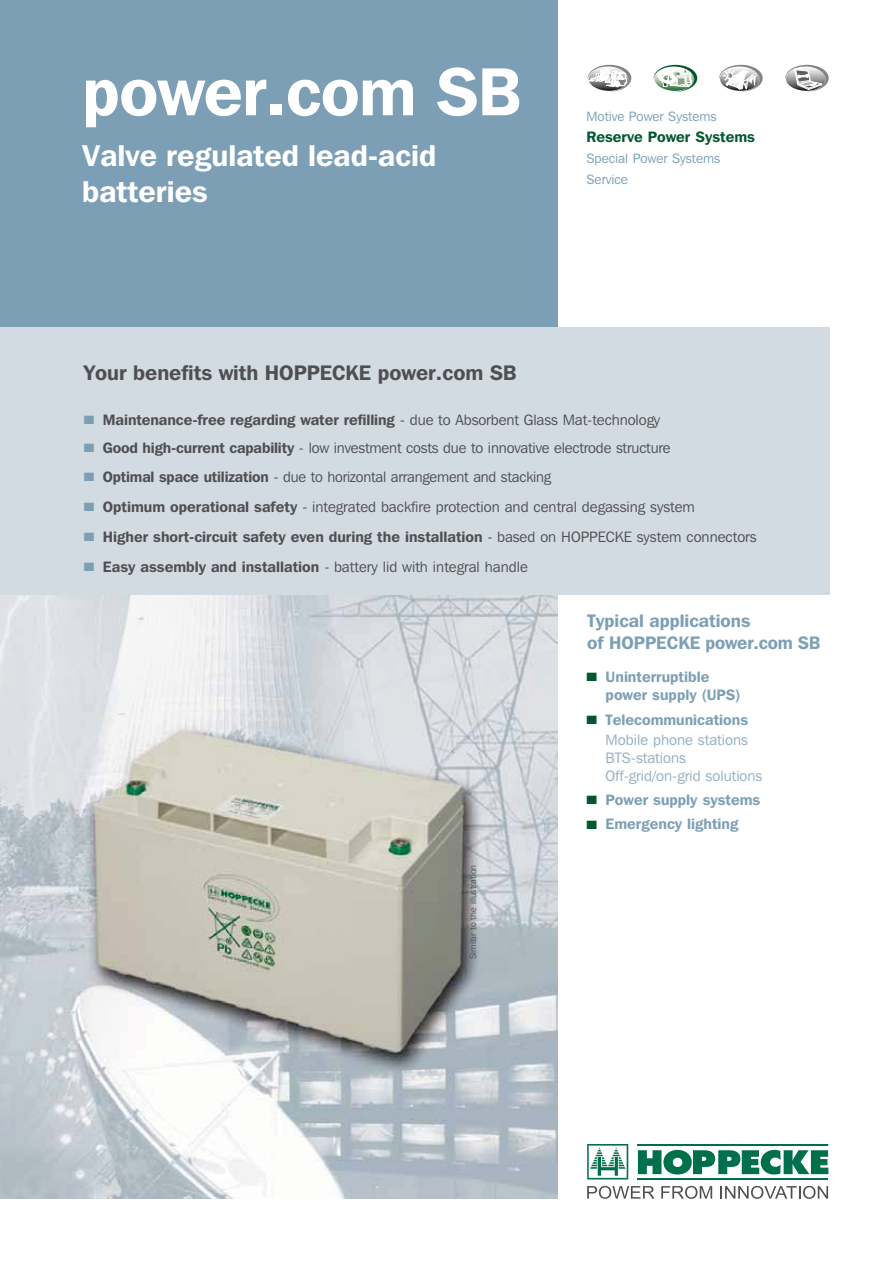
<style>
.page{position:relative;width:893px;height:1263px;background:#fff}
.page>*{position:absolute;margin:0;border:0;box-sizing:border-box;transform-origin:0 0}
.t1{font:600 67.5px "Franklin Gothic IT Cby BT";letter-spacing:-.01em;color:#fff}
.t2{font:600 30px/36px "Franklin Gothic IT Cby BT";color:#fff}
.t3{font:600 21px "Franklin Gothic IT Cby BT";color:#4f4f51}
.t4{font:600 18px/21.6px "Franklin Gothic IT Cby BT";color:#7c9fb5}
.t5{font:15px "Franklin Gothic IT Cby BT";letter-spacing:-.01em;color:#4f4f51}
.t6{font:600 15px "Franklin Gothic IT Cby BT";color:#4f4f51}
.t7{font:15px/20.1px "Franklin Gothic IT Cby BT";color:#94aec1;text-align:right}
.t8{font:600 15px/18px "Franklin Gothic IT Cby BT";color:#7c9fb5}
.t9{font:600 15px "Franklin Gothic IT Cby BT";color:#00582f}
.t10{font:13.5px/21px "Franklin Gothic IT Cby BT";color:#7c9fb5}
.t11{font:9px "Franklin Gothic IT Cby BT";color:#4f4f51}
.s1{color:#7c9fb5}
.s2{font-weight:400}
.s3{font-weight:600}
.s4{color:#00582f}
.s5{font-weight:600;color:#7c9fb5}
</style>
<div class="page">
<div style="left:0;top:0;width:557px;height:328px;background:#7c9fb5"></div>
<img style="left:0;top:595px;width:557px;height:604px">
<svg style="left:638px;top:1150px;width:190px;height:25px"></svg>
<hr style="left:637px;top:1144px;width:191px;height:1px;background:#006f4c">
<hr style="left:637px;top:1178px;width:191px;height:1px;background:#006f4c">
<svg style="left:587px;top:1144px;width:41px;height:35px"></svg>
<svg style="left:587px;top:1186px;width:67px;height:13px"></svg>
<svg style="left:661px;top:1186px;width:51px;height:13px"></svg>
<svg style="left:720px;top:1186px;width:108px;height:13px"></svg>
<svg style="left:587px;top:65px;width:44px;height:27px"></svg>
<svg style="left:653px;top:65px;width:44px;height:27px"></svg>
<svg style="left:719px;top:65px;width:43px;height:27px"></svg>
<svg style="left:785px;top:65px;width:43px;height:27px"></svg>
<div style="left:0;top:328px;width:829px;height:267px;background:#d3dbe2"></div>
<h1 class="t1" style="left:82px;top:68px;width:440px">power.com SB</h1>
<h2 class="t2" style="left:82px;top:141px;width:355px">Valve regulated lead-acid batteries</h2>
<p class="t10" style="left:586px;top:107px;width:132px">Motive Power Systems</p>
<p class="t9" style="left:586px;top:132px;width:170px">Reserve Power Systems</p>
<p class="t10" style="left:586px;top:149px;width:135px">Special Power Systems<br>Service</p>
<h3 class="t3" style="left:84px;top:365px;width:434px">Your benefits with HOPPECKE power.com SB</h3>
<p class="t6" style="left:84px;top:414px;width:578px"><span class="s1">■</span> Maintenance-free regarding water refilling <span class="s2">- due to Absorbent Glass Mat-technology</span></p>
<p class="t5" style="left:84px;top:442px;width:588px"><span class="s1">■</span> <span class="s3">Good high-current capability</span> - low investment costs due to innovative electrode structure</p>
<p class="t5" style="left:84px;top:472px;width:469px"><span class="s1">■</span> <span class="s3">Optimal space utilization</span> - due to horizontal arrangement and stacking</p>
<p class="t5" style="left:84px;top:502px;width:612px"><span class="s1">■</span> <span class="s3">Optimum operational safety</span> - integrated backfire protection and central degassing system</p>
<p class="t6" style="left:84px;top:532px;width:674px"><span class="s1">■</span> Higher short-circuit safety even during the installation <span class="s2">- based on HOPPECKE system connectors</span></p>
<p class="t5" style="left:84px;top:562px;width:445px"><span class="s1">■</span> <span class="s3">Easy assembly and installation</span> - battery lid with integral handle</p>
<p class="t11" style="left:470px;top:959px;width:96px;rotate:-90deg">Similar to the illustration</p>
<p class="t4" style="left:587px;top:612px;width:235px">Typical applications<br>of HOPPECKE power.com SB</p>
<p class="t8" style="left:605px;top:669px;width:136px;text-indent:-19px"><span class="s4">■</span> Uninterruptible power supply (UPS)</p>
<p class="t7" style="left:586px;top:711px;width:163px"><span class="s4">■</span> <span class="s5">Telecommunications<br></span>Mobile phone stations</p>
<p class="t7" style="left:605px;top:750px;width:158px;line-height:18px;text-align:left">BTS-stations<br>Off-grid/on-grid solutions</p>
<p class="t8" style="left:586px;top:792px;width:175px"><span class="s4">■</span> Power supply systems</p>
<p class="t8" style="left:586px;top:817px;width:153px"><span class="s4">■</span> Emergency lighting</p>
</div>
